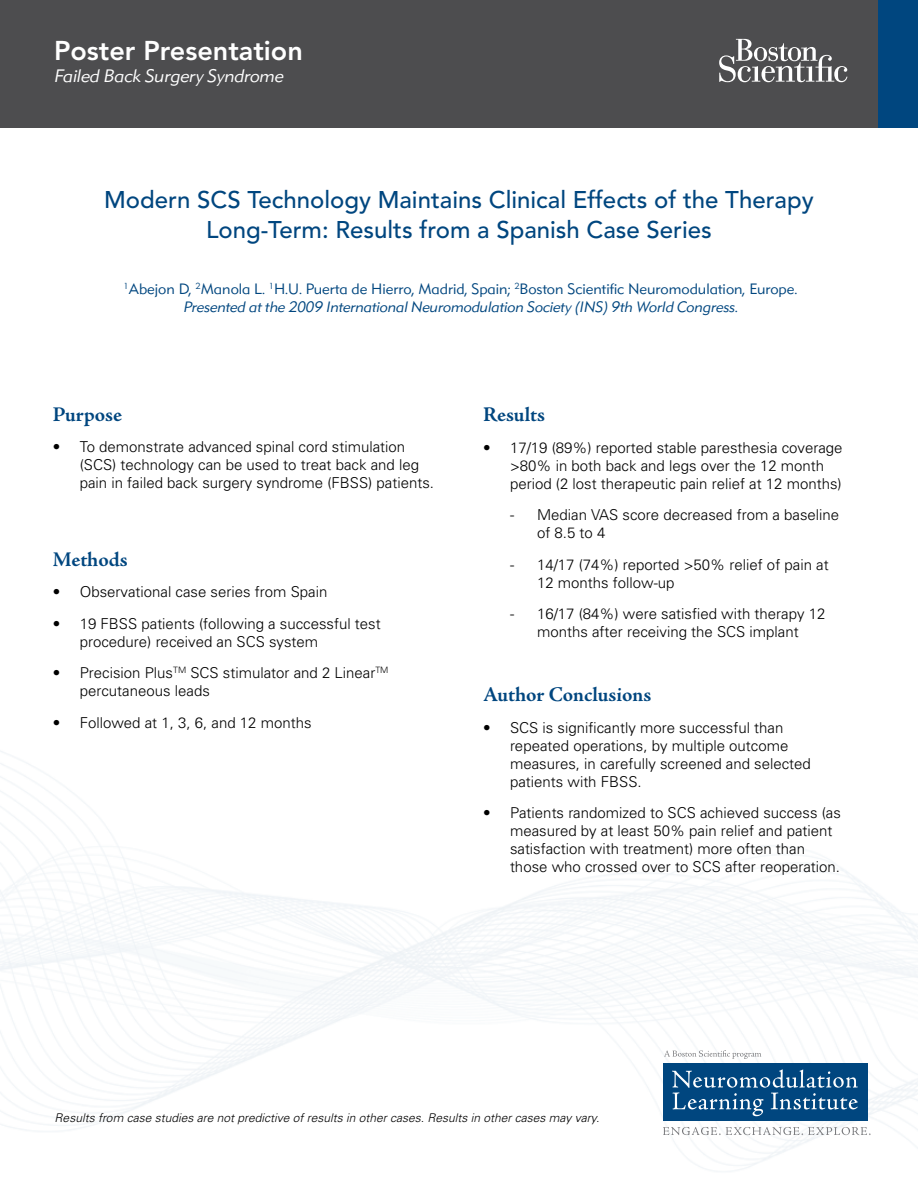
<style>
.page{position:relative;width:918px;height:1188px;background:#fff}
.page>*{position:absolute;margin:0;border:0;box-sizing:border-box;transform-origin:0 0}
.t1{font:800 27px "Avenir";color:#fff}
.t2{font:500 24px/30px "Avenir";color:#00467f;text-align:center}
.t3{font:700 21px "Adobe Jenson Pro";letter-spacing:-.005em;color:#00467f}
.t4{font:italic 300 18px "DH Sans";color:#fff}
.t5{font:300 15px/18px "Univers";color:#000}
.t6{font:300 15px/18px "DH Sans";color:#00467f;text-align:center}
.t7{font:italic 300 12px "Univers";color:#000}
.s1{font-style:italic}
</style>
<div class="page">
<img style="left:0;top:751px;width:918px;height:419px">
<div style="left:0;top:0;width:918px;height:128px;background:#4d4d4f"></div>
<svg style="left:719px;top:39px;width:128px;height:43px"></svg>
<div style="left:878px;top:0;width:40px;height:128px;background:#00467f"></div>
<div style="left:664px;top:1063px;width:204px;height:58px;background:#00467f"></div>
<svg style="left:672px;top:1069px;width:186px;height:47px"></svg>
<svg style="left:663px;top:1127px;width:208px;height:8px"></svg>
<svg style="left:664px;top:1050px;width:97px;height:9px"></svg>
<h1 class="t1" style="left:54px;top:35px;width:250px">Poster Presentation</h1>
<p class="t4" style="left:54px;top:64px;width:231px">Failed Back Surgery Syndrome</p>
<h2 class="t2" style="left:104px;top:185px;width:711px">Modern SCS Technology Maintains Clinical Effects of the Therapy<br>Long-Term: Results from a Spanish Case Series</h2>
<p class="t6" style="left:124px;top:280px;width:675px"><sup>1</sup>Abejon D, <sup>2</sup>Manola L. <sup>1</sup>H.U. Puerta de Hierro, Madrid, Spain; <sup>2</sup>Boston Scientific Neuromodulation, Europe.<br><span class="s1">Presented at the 2009 International Neuromodulation Society (INS) 9th World Congress.</span></p>
<h3 class="t3" style="left:53px;top:402px;width:71px">Purpose</h3>
<p class="t5" style="left:80px;top:437px;width:356px;text-indent:-27px">• To demonstrate advanced spinal cord stimulation (SCS) technology can be used to treat back and leg pain in failed back surgery syndrome (FBSS) patients.</p>
<h3 class="t3" style="left:53px;top:547px;width:77px">Methods</h3>
<p class="t5" style="left:53px;top:582px;width:276px">• Observational case series from Spain</p>
<p class="t5" style="left:80px;top:614px;width:302px;text-indent:-27px">• 19 FBSS patients (following a successful test procedure) received an SCS system</p>
<p class="t5" style="left:80px;top:663px;width:310px;text-indent:-27px">• Precision Plus<sup>TM</sup> SCS stimulator and 2 Linear<sup>TM </sup>percutaneous leads</p>
<p class="t5" style="left:53px;top:713px;width:260px">• Followed at 1, 3, 6, and 12 months</p>
<h3 class="t3" style="left:483px;top:403px;width:64px">Results</h3>
<p class="t5" style="left:510px;top:438px;width:334px;text-indent:-27px">• 17/19 (89%) reported stable paresthesia coverage &gt;80% in both back and legs over the 12 month period (2 lost therapeutic pain relief at 12 months)</p>
<p class="t5" style="left:537px;top:505px;width:304px;text-indent:-27px">- Median VAS score decreased from a baseline of 8.5 to 4</p>
<p class="t5" style="left:537px;top:555px;width:293px;text-indent:-27px">- 14/17 (74%) reported &gt;50% relief of pain at<br>12 months follow-up</p>
<p class="t5" style="left:510px;top:604px;width:317px;text-align:center">- 16/17 (84%) were satisfied with therapy 12 months after receiving the SCS implant</p>
<h3 class="t3" style="left:483px;top:682px;width:170px">Author Conclusions</h3>
<p class="t5" style="left:510px;top:718px;width:302px;text-indent:-27px">• SCS is significantly more successful than repeated operations, by multiple outcome measures, in carefully screened and selected patients with FBSS.</p>
<p class="t5" style="left:510px;top:803px;width:332px;text-indent:-27px">• Patients randomized to SCS achieved success (as measured by at least 50% pain relief and patient satisfaction with treatment) more often than those who crossed over to SCS after reoperation.</p>
<p class="t7" style="left:55px;top:1111px;width:546px">Results from case studies are not predictive of results in other cases. Results in other cases may vary.</p>
</div>
